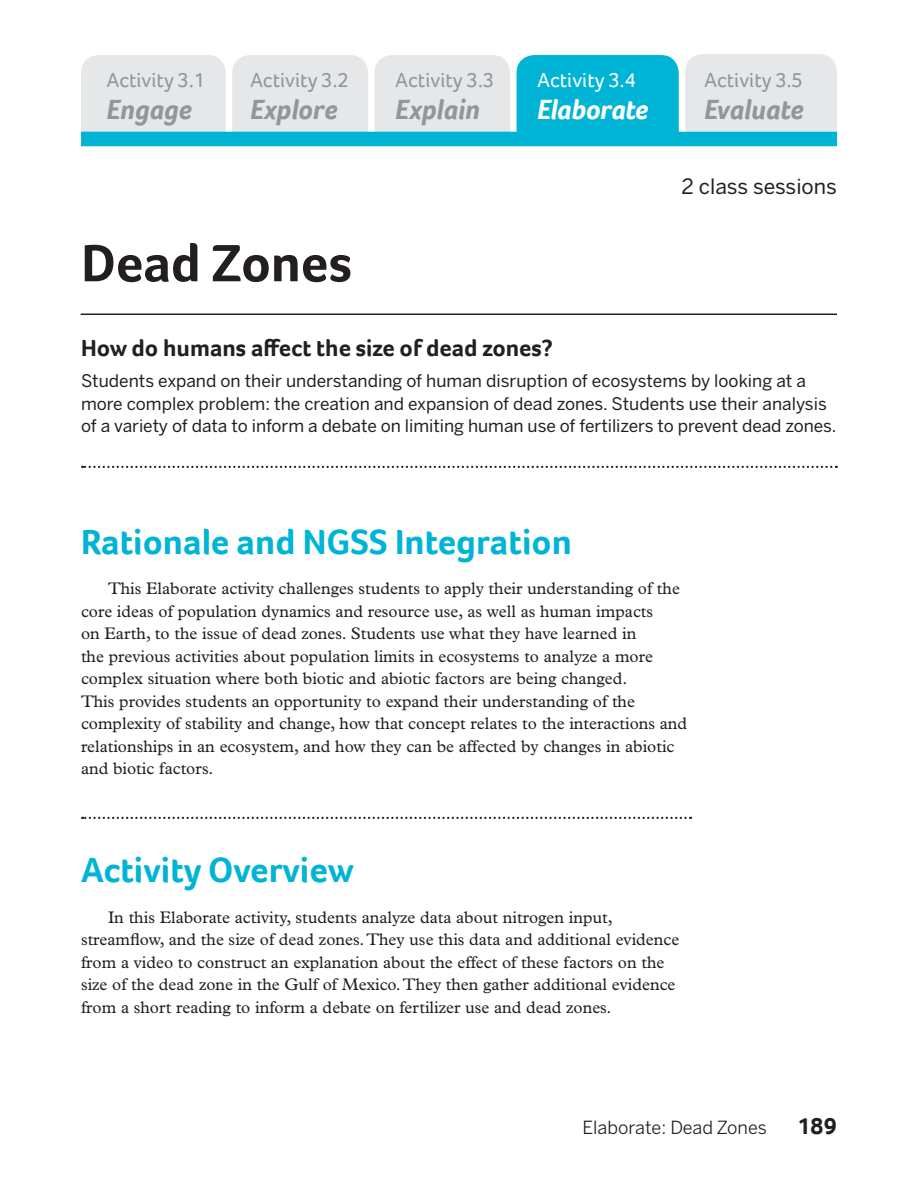
<style>
.page{position:relative;width:918px;height:1188px;background:#fff}
.page>*{position:absolute;margin:0;border:0;box-sizing:border-box;transform-origin:0 0}
.Activity_Title{font:700 54px "Foco";letter-spacing:-.01em;color:#231f20}
.Section_Header{font:700 36px "Foco";color:#00b4d6}
._5E_Box__5Es{font:italic 700 28.5px "Foco";color:#939598}
._5E_Box__5Es-2{font:italic 700 28.5px "Foco";letter-spacing:-.015em;color:#fff}
.Guiding_Question{font:700 24px "Foco";color:#231f20}
._5E_Box__Activity_Nu{font:21px "Foco";color:#939598}
.Activity_Length{font:21px "Benton Sans";color:#231f20}
._5E_Box__Activity_Nu-2{font:21px "Foco";color:#fff}
.t1{font:18px "Benton Sans";color:#231f20}
.Activity_Summary{font:17.25px/22.5px "Benton Sans";color:#231f20}
.Paragraph_Text{font:16.8px/22.5px "Plantin Std";color:#231f20}
</style>
<div class="page">
<svg style="left:81px;top:54px;width:756px;height:92px;background:#9ad7e3"></svg>
<hr style="left:81px;top:314px;width:756px;height:1px;background:#231f20">
<svg style="left:82px;top:466px;width:755px;height:2px"></svg>
<svg style="left:82px;top:817px;width:609px;height:2px"></svg>
<p class="_5E_Box__Activity_Nu" style="left:106px;top:66px;width:100px">Activity 3.1</p>
<p class="_5E_Box__5Es" style="left:106px;top:90px;width:87px">Engage</p>
<p class="_5E_Box__Activity_Nu" style="left:250px;top:66px;width:100px">Activity 3.2</p>
<p class="_5E_Box__5Es" style="left:250px;top:90px;width:89px">Explore</p>
<p class="Activity_Title" style="left:81px;top:227px;width:273px">Dead Zones</p>
<p class="_5E_Box__Activity_Nu" style="left:395px;top:66px;width:100px">Activity 3.3</p>
<p class="_5E_Box__5Es" style="left:395px;top:90px;width:86px">Explain</p>
<p class="_5E_Box__Activity_Nu-2" style="left:537px;top:66px;width:100px">Activity 3.4</p>
<p class="_5E_Box__5Es-2" style="left:537px;top:90px;width:113px">Elaborate</p>
<p class="_5E_Box__Activity_Nu" style="left:704px;top:66px;width:100px">Activity 3.5</p>
<p class="_5E_Box__5Es" style="left:704px;top:90px;width:101px">Evaluate</p>
<p class="Activity_Length" style="left:681px;top:173px;width:157px">2 class sessions</p>
<p class="Guiding_Question" style="left:81px;top:332px;width:474px">How do humans affect the size of dead zones?</p>
<p class="Activity_Summary" style="left:81px;top:369px;width:757px">Students expand on their understanding of human disruption of ecosystems by looking at a more complex problem: the creation and expansion of dead zones. Students use their analysis of a variety of data to inform a debate on limiting human use of fertilizers to prevent dead zones.</p>
<p class="Section_Header" style="left:81px;top:518px;width:492px">Rationale and NGSS Integration</p>
<p class="Paragraph_Text" style="left:81px;top:577px;width:608px;text-indent:27px">This Elaborate activity challenges students to apply their understanding of the core ideas of population dynamics and resource use, as well as human impacts<br>on Earth, to the issue of dead zones. Students use what they have learned in<br>the previous activities about population limits in ecosystems to analyze a more complex situation where both biotic and abiotic factors are being changed.<br>This provides students an opportunity to expand their understanding of the complexity of stability and change, how that concept relates to the interactions and relationships in an ecosystem, and how they can be affected by changes in abiotic and biotic factors.</p>
<p class="Section_Header" style="left:81px;top:846px;width:275px">Activity Overview</p>
<p class="Paragraph_Text" style="left:81px;top:906px;width:600px;text-indent:27px">In this Elaborate activity, students analyze data about nitrogen input, streamflow, and the size of dead zones. They use this data and additional evidence from a video to construct an explanation about the effect of these factors on the size of the dead zone in the Gulf of Mexico. They then gather additional evidence from a short reading to inform a debate on fertilizer use and dead zones.</p>
<p class="t1" style="left:582px;top:1117px;width:186px">Elaborate: Dead Zones</p>
<h3 class="Guiding_Question" style="left:797px;top:1110px;width:41px">189</h3>
</div>
